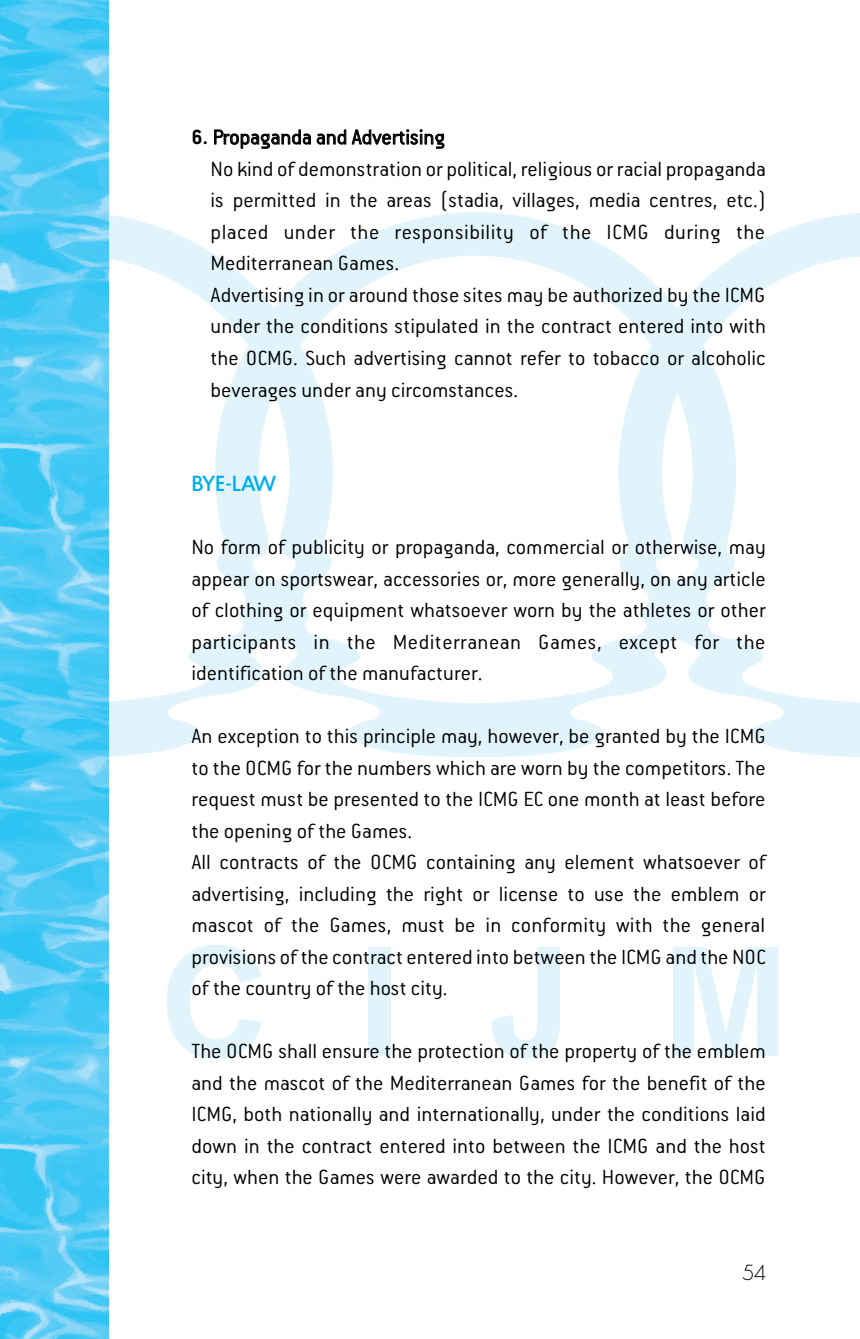
<style>
.page{position:relative;width:860px;height:1339px;background:#fff}
.page>*{position:absolute;margin:0;border:0;box-sizing:border-box;transform-origin:0 0}
.t1{font:300 22.5px/31.5px "PF Premier";color:#000}
.t2{font:20.25px "Art Futur H Demi";letter-spacing:-.04em;color:#00aeef}
.t3{font:20.25px "Art Futur H Light";color:#000}
.s1{font-weight:700}
</style>
<div class="page">
<svg style="left:673px;top:947px;width:105px;height:109px"></svg>
<div style="left:368px;top:947px;width:23px;height:109px;background:#e1f4fc"></div>
<svg style="left:167px;top:945px;width:94px;height:114px"></svg>
<svg style="left:491px;top:947px;width:69px;height:111px"></svg>
<svg style="left:108px;top:212px;width:752px;height:546px"></svg>
<img style="left:0;top:0;width:108px;height:1339px">
<p class="t1" style="left:210px;top:123px;width:557px;text-indent:-19px"><span class="s1">6.</span> Propaganda and Advertising<br>No kind of demonstration or political, religious or racial propaganda is permitted in the areas (stadia, villages, media centres, etc.) placed under the responsibility of the ICMG during the Mediterranean Games.<br>Advertising in or around those sites may be authorized by the ICMG under the conditions stipulated in the contract entered into with the OCMG. Such advertising cannot refer to tobacco or alcoholic beverages under any circomstances.</p>
<p class="t2" style="left:191px;top:474px;width:86px">BYE-LAW</p>
<p class="t1" style="left:191px;top:533px;width:576px;text-align:justify">No form of publicity or propaganda, commercial or otherwise, may appear on sportswear, accessories or, more generally, on any article of clothing or equipment whatsoever worn by the athletes or other participants in the Mediterranean Games, except for the identification of the manufacturer.</p>
<p class="t1" style="left:191px;top:722px;width:576px">An exception to this principle may, however, be granted by the ICMG to the OCMG for the numbers which are worn by the competitors. The request must be presented to the ICMG EC one month at least before the opening of the Games.<br>All contracts of the OCMG containing any element whatsoever of advertising, including the right or license to use the emblem or mascot of the Games, must be in conformity with the general provisions of the contract entered into between the ICMG and the NOC of the country of the host city.</p>
<p class="t1" style="left:191px;top:1037px;width:576px;text-align:justify">The OCMG shall ensure the protection of the property of the emblem and the mascot of the Mediterranean Games for the benefit of the ICMG, both nationally and internationally, under the conditions laid down in the contract entered into between the ICMG and the host city, when the Games were awarded to the city. However, the OCMG</p>
<p class="t3" style="left:742px;top:1263px;width:25px">54</p>
</div>
